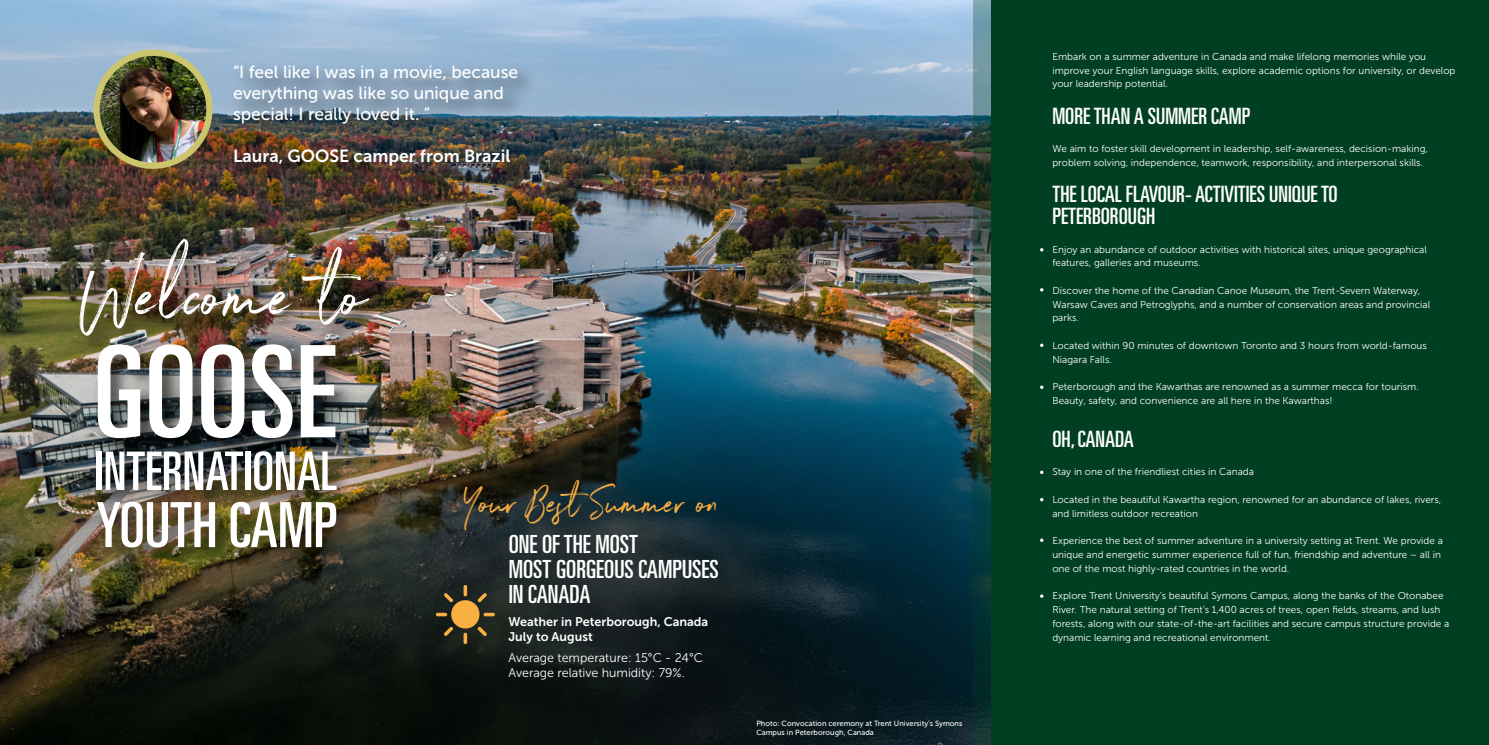
<style>
.page{position:relative;width:1489px;height:745px;background:#fff}
.page>*{position:absolute;margin:0;border:0;box-sizing:border-box;transform-origin:0 0}
.t1{font:ultra-condensed 127.5px "Univers LT Std";color:#fff}
.t2{font:90.75px "Northwell";color:#fff}
.t3{font:ultra-condensed 62.25px "Univers LT Std";color:#fff}
.t4{font:ultra-condensed 53.25px "Univers LT Std";color:#fff}
.t5{font:43.12px "Northwell";color:#faaf42}
.t6{font:ultra-condensed 25px/25.1px "Univers LT Std";color:#fff}
.t7{font:ultra-condensed 22.5px/21.2px "Univers LT Std";color:#fff}
.t8{font:17.5px/21px "Museo Sans 500";letter-spacing:-.005em;color:#fff}
.t9{font:17.5px "Museo Sans 700";color:#fff}
.t10{font:12.5px/15px "Museo Sans 300";color:#fff}
.t11{font:12.5px/15px "Museo Sans 700";color:#fff}
.t12{font:10px/13.8px "Museo Sans 300";color:#fff}
.t13{font:7.5px/8.8px "Museo Sans 500";color:#fff}
</style>
<div class="page">
<img style="left:0;top:0;width:973px;height:744px">
<img style="left:973px;top:0;width:18px;height:744px">
<img style="left:83px;top:413px;width:281px;height:77px">
<img style="left:84px;top:435px;width:281px;height:93px">
<img style="left:86px;top:485px;width:279px;height:102px">
<div style="left:991px;top:0;width:497px;height:744px;background:#003f22"></div>
<img style="left:69px;top:226px;width:328px;height:187px">
<div style="left:451px;top:599px;width:28px;height:29px;background:#faaf42;border-radius:50%"></div>
<svg style="left:463px;top:584px;width:4px;height:12px"></svg>
<svg style="left:463px;top:632px;width:4px;height:11px"></svg>
<svg style="left:483px;top:612px;width:12px;height:4px"></svg>
<svg style="left:436px;top:612px;width:11px;height:4px"></svg>
<svg style="left:444px;top:592px;width:9px;height:9px"></svg>
<svg style="left:477px;top:626px;width:10px;height:9px"></svg>
<svg style="left:444px;top:626px;width:9px;height:9px"></svg>
<svg style="left:477px;top:592px;width:10px;height:9px"></svg>
<img style="left:223px;top:52px;width:363px;height:198px">
<img style="left:96px;top:53px;width:113px;height:113px;border-radius:56px">
<div style="left:93px;top:50px;width:119px;height:119px;border:6px solid #ccc56e;border-radius:50%"></div>
<h3 class="t8" style="left:233px;top:61px;width:287px">“I feel like I was in a movie, because everything was like so unique and special! I really loved it. ”</h3>
<h3 class="t9" style="left:233px;top:146px;width:279px">Laura, GOOSE camper from Brazil</h3>
<h2 class="t2" style="left:81px;top:230px;width:288px">Welcome to</h2>
<h1 class="t1" style="left:93px;top:319px;width:245px">GOOSE</h1>
<h3 class="t4" style="left:95px;top:440px;width:244px">INTERNATIONAL</h3>
<h3 class="t3" style="left:96px;top:489px;width:243px">YOUTH CAMP</h3>
<h3 class="t5" style="left:463px;top:471px;width:257px">Your Best Summer on</h3>
<h3 class="t6" style="left:508px;top:531px;width:211px">ONE OF THE MOST<br>MOST GORGEOUS CAMPUSES<br>IN CANADA</h3>
<p class="t11" style="left:508px;top:613px;width:201px">Weather in Peterborough, Canada<br>July to August</p>
<p class="t10" style="left:508px;top:650px;width:196px">Average temperature: 15°C - 24°C<br>Average relative humidity: 79%.</p>
<p class="t13" style="left:756px;top:718px;width:208px">Photo: Convocation ceremony at Trent University’s Symons<br>Campus in Peterborough, Canada</p>
<p class="t12" style="left:1052px;top:49px;width:404px">Embark on a summer adventure in Canada and make lifelong memories while you improve your English language skills, explore academic options for university, or develop your leadership potential.</p>
<h3 class="t7" style="left:1052px;top:105px;width:200px">MORE THAN A SUMMER CAMP</h3>
<p class="t12" style="left:1052px;top:142px;width:377px">We aim to foster skill development in leadership, self-awareness, decision-making, problem solving, independence, teamwork, responsibility, and interpersonal skills.</p>
<h3 class="t7" style="left:1052px;top:184px;width:287px">THE LOCAL FLAVOUR- ACTIVITIES UNIQUE TO<br>PETERBOROUGH</h3>
<p class="t12" style="left:1052px;top:242px;width:376px">Enjoy an abundance of outdoor activities with historical sites, unique geographical features, galleries and museums.</p>
<p class="t12" style="left:1052px;top:283px;width:379px">Discover the home of the Canadian Canoe Museum, the Trent-Severn Waterway,<br>Warsaw Caves and Petroglyphs, and a number of conservation areas and provincial parks.</p>
<p class="t12" style="left:1052px;top:338px;width:376px">Located within 90 minutes of downtown Toronto and 3 hours from world-famous<br>Niagara Falls.</p>
<p class="t12" style="left:1052px;top:379px;width:368px">Peterborough and the Kawarthas are renowned as a summer mecca for tourism.<br>Beauty, safety, and convenience are all here in the Kawarthas!</p>
<h3 class="t7" style="left:1052px;top:427px;width:83px">OH, CANADA</h3>
<p class="t12" style="left:1052px;top:464px;width:203px">Stay in one of the friendliest cities in Canada</p>
<p class="t12" style="left:1052px;top:492px;width:390px">Located in the beautiful Kawartha region, renowned for an abundance of lakes, rivers, and limitless outdoor recreation</p>
<p class="t12" style="left:1052px;top:533px;width:392px">Experience the best of summer adventure in a university setting at Trent. We provide a unique and energetic summer experience full of fun, friendship and adventure – all in one of the most highly-rated countries in the world.</p>
<p class="t12" style="left:1052px;top:588px;width:398px">Explore Trent University’s beautiful Symons Campus, along the banks of the Otonabee River. The natural setting of Trent’s 1,400 acres of trees, open fields, streams, and lush forests, along with our state-of-the-art facilities and secure campus structure provide a dynamic learning and recreational environment.</p>
</div>
